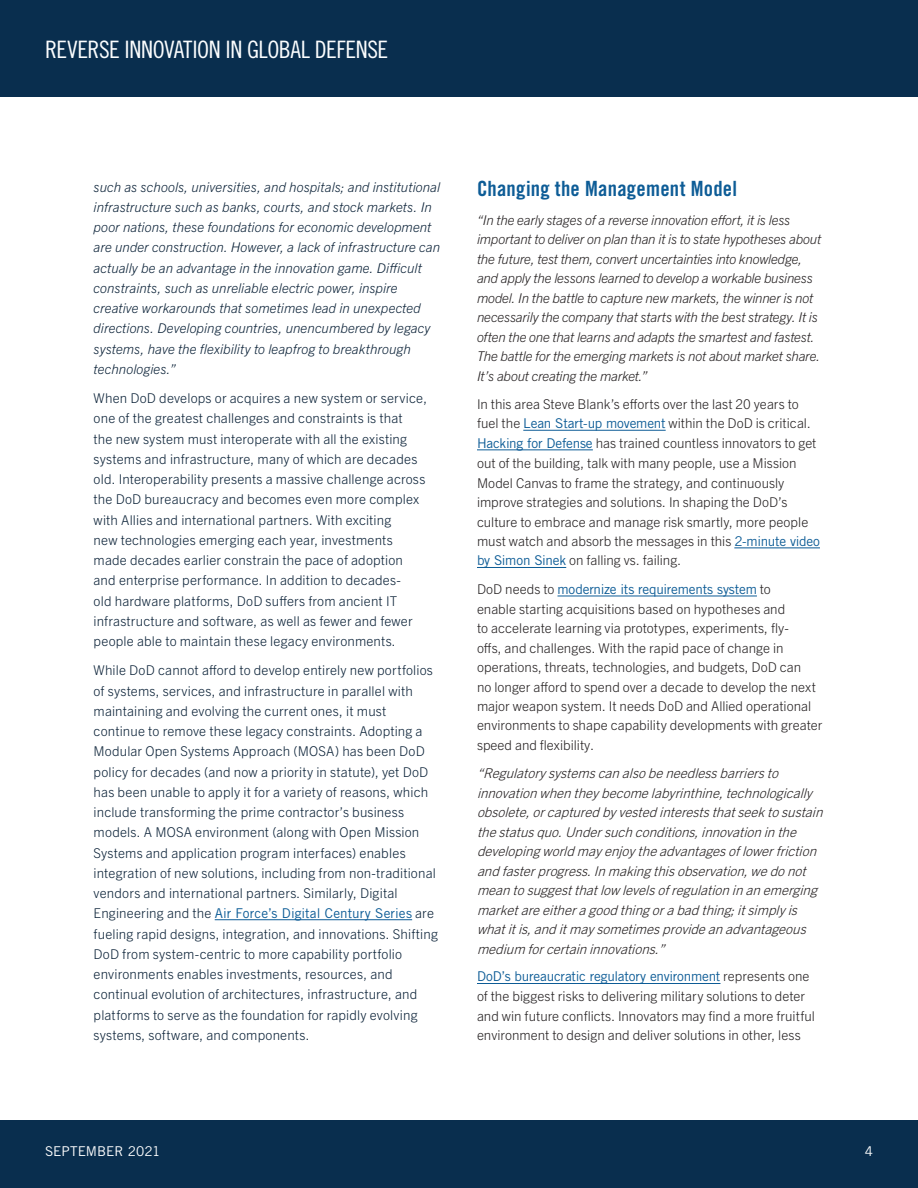
<style>
.page{position:relative;width:918px;height:1188px;background:#fff}
.page>*{position:absolute;margin:0;border:0;box-sizing:border-box;transform-origin:0 0}
.t1{font:24px "Trade Gothic LT Pro Cn 18";letter-spacing:-.015em;color:#fbfdfe}
.t2{font:21px "Trade Gothic LT Pro Bd Cn 20";letter-spacing:.01em;color:#0d5c96}
.t3{font:300 13.5px/20.2px "Trade Gothic Next LT Pro";letter-spacing:.015em;color:#0a2137}
.t4{font:300 13.5px/19.5px "Trade Gothic Next LT Pro";color:#231f20}
.t5{font:italic 300 13.5px/20.2px "Trade Gothic Next LT Pro";letter-spacing:.005em;color:#0a2137}
.t6{font:italic 300 13.5px/19.5px "Trade Gothic Next LT Pro";color:#231f20}
.t7{font:italic 300 13.5px/19.5px "Trade Gothic Next LT Pro";letter-spacing:-.015em;color:#231f20}
.t8{font:13.5px "Trade Gothic LT Pro";letter-spacing:-.01em;color:#0d5c96}
.t9{font:13.5px "Trade Gothic LT Pro";color:#fff}
.s1{font-family:"Trade Gothic Next LT Pro";font-weight:300;color:#0a2137}
.s2{font-family:"Trade Gothic LT Pro";font-weight:400;color:#0d5c96}
.s3{font-family:"Trade Gothic Next LT Pro";font-weight:300;color:#231f20}
</style>
<div class="page">
<div style="left:0;top:1120px;width:918px;height:68px;background:#092e4e"></div>
<div style="left:0;top:0;width:918px;height:97px;background:#092e4e"></div>
<hr style="left:215px;top:919px;width:197px;height:1px;background:#0d5c96">
<hr style="left:523px;top:430px;width:143px;height:1px;background:#0d5c96">
<hr style="left:477px;top:450px;width:116px;height:1px;background:#0d5c96">
<hr style="left:734px;top:548px;width:86px;height:1px;background:#0d5c96">
<hr style="left:477px;top:567px;width:89px;height:1px;background:#0d5c96">
<hr style="left:557px;top:596px;width:200px;height:1px;background:#0d5c96">
<hr style="left:477px;top:983px;width:243px;height:1px;background:#0d5c96">
<h1 class="t1" style="left:45px;top:35px;width:344px">REVERSE INNOVATION IN GLOBAL DEFENSE</h1>
<p class="t5" style="left:94px;top:176px;width:348px">such as schools, universities, and hospitals; and institutional infrastructure such as banks, courts, and stock markets. In poor nations, these foundations for economic development are under construction. However, a lack of infrastructure can actually be an advantage in the innovation game. Difficult constraints, such as unreliable electric power, inspire creative workarounds that sometimes lead in unexpected directions. Developing countries, unencumbered by legacy systems, have the flexibility to leapfrog to breakthrough technologies.”</p>
<p class="t3" style="left:94px;top:387px;width:335px">When DoD develops or acquires a new system or service, one of the greatest challenges and constraints is that<br>the new system must interoperate with all the existing systems and infrastructure, many of which are decades old. Interoperability presents a massive challenge across the DoD bureaucracy and becomes even more complex with Allies and international partners. With exciting<br>new technologies emerging each year, investments made decades earlier constrain the pace of adoption and enterprise performance. In addition to decades-<br>old hardware platforms, DoD suffers from ancient IT infrastructure and software, as well as fewer and fewer people able to maintain these legacy environments.</p>
<p class="t3" style="left:94px;top:659px;width:344px">While DoD cannot afford to develop entirely new portfolios of systems, services, and infrastructure in parallel with maintaining and evolving the current ones, it must continue to remove these legacy constraints. Adopting a Modular Open Systems Approach (MOSA) has been DoD policy for decades (and now a priority in statute), yet DoD has been unable to apply it for a variety of reasons, which include transforming the prime contractor’s business models. A MOSA environment (along with Open Mission Systems and application program interfaces) enables integration of new solutions, including from non-traditional vendors and international partners. Similarly, Digital</p>
<p class="t8" style="left:94px;top:905px;width:342px"><span class="s1">Engineering and the</span> Air Force’s Digital Century Series <span class="s1">are</span></p>
<p class="t3" style="left:94px;top:923px;width:346px">fueling rapid designs, integration, and innovations. Shifting DoD from system-centric to more capability portfolio environments enables investments, resources, and continual evolution of architectures, infrastructure, and platforms to serve as the foundation for rapidly evolving systems, software, and components.</p>
<h2 class="t2" style="left:477px;top:176px;width:262px">Changing the Management Model</h2>
<p class="t7" style="left:477px;top:209px;width:346px">“In the early stages of a reverse innovation effort, it is less important to deliver on plan than it is to state hypotheses about the future, test them, convert uncertainties into knowledge, and apply the lessons learned to develop a workable business model. In the battle to capture new markets, the winner is not necessarily the company that starts with the best strategy. It is often the one that learns and adapts the smartest and fastest.<br>The battle for the emerging markets is not about market share.<br>It’s about creating the market.”</p>
<p class="t4" style="left:477px;top:394px;width:345px">In this area Steve Blank’s efforts over the last 20 years to fuel the <span class="s2">Lean Start-up movement</span> within the DoD is critical.<br><span class="s2">Hacking for Defense</span> has trained countless innovators to get out of the building, talk with many people, use a Mission Model Canvas to frame the strategy, and continuously improve strategies and solutions. In shaping the DoD’s culture to embrace and manage risk smartly, more people must watch and absorb the messages in this <span class="s2">2-minute video by Simon Sinek</span> on falling vs. failing.</p>
<p class="t8" style="left:477px;top:581px;width:295px"><span class="s3">DoD needs to</span> modernize its requirements system <span class="s3">to</span></p>
<p class="t4" style="left:477px;top:599px;width:347px">enable starting acquisitions based on hypotheses and<br>to accelerate learning via prototypes, experiments, fly-<br>offs, and challenges. With the rapid pace of change in operations, threats, technologies, and budgets, DoD can<br>no longer afford to spend over a decade to develop the next major weapon system. It needs DoD and Allied operational environments to shape capability developments with greater speed and flexibility.</p>
<p class="t6" style="left:477px;top:763px;width:351px">“Regulatorysystemscanalsobeneedlessbarriersto innovationwhentheybecomelabyrinthine,technologically obsolete,orcapturedbyvestedintereststhatseektosustain thestatusquo.Undersuchconditions,innovationinthe developingworldmayenjoytheadvantagesoflowerfriction andfasterprogress.Inmakingthisobservation,wedonot meantosuggestthatlow levelsofregulationinanemerging marketareeitheragoodthingorabadthing;itsimplyis whatitis,anditmaysometimesprovideanadvantageous medium forcertaininnovations.”</p>
<p class="t8" style="left:477px;top:968px;width:334px">DoD’s bureaucratic regulatory environment <span class="s3">represents one</span></p>
<p class="t4" style="left:477px;top:986px;width:339px">of the biggest risks to delivering military solutions to deter and win future conflicts. Innovators may find a more fruitful environment to design and deliver solutions in other, less</p>
<p class="t9" style="left:45px;top:1143px;width:117px">SEPTEMBER 2021</p>
<p class="t9" style="left:865px;top:1143px;width:10px">4</p>
</div>
